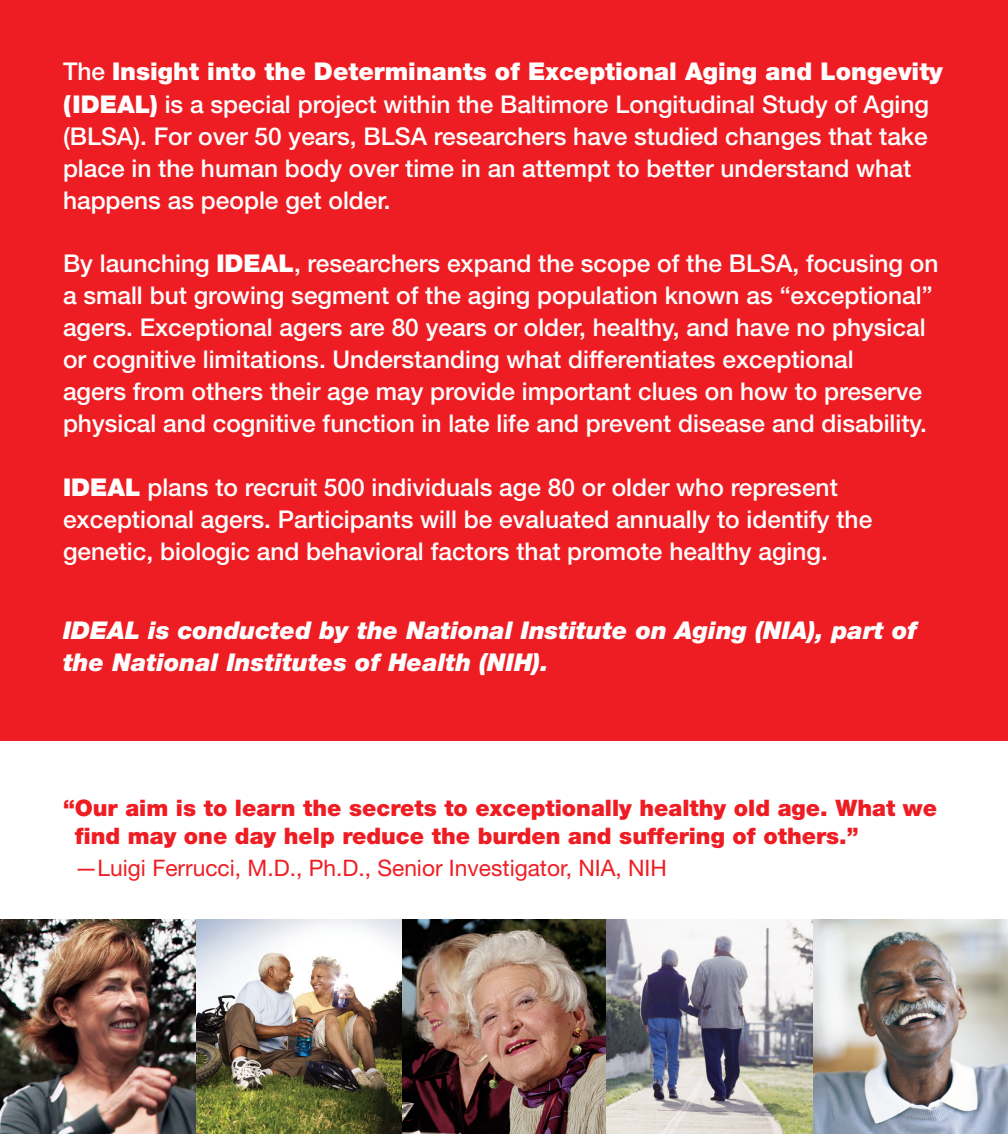
<style>
.page{position:relative;width:1008px;height:1134px;background:#fff}
.page>*{position:absolute;margin:0;border:0;box-sizing:border-box;transform-origin:0 0}
.t1{font:500 24.5px/32px "Helvetica Neue LT Std";color:#fff}
.t2{font:italic 900 24.5px/32px "Helvetica Neue LT Std";color:#fff}
.t3{font:900 22.75px/27.3px "Helvetica Neue LT Std";color:#ee1d23}
.t4{font:22.75px "Helvetica Neue LT Std";color:#ee1d23}
.s1{font-weight:900}
</style>
<div class="page">
<div style="left:0;top:0;width:1008px;height:740px;background:#ee1d23"></div>
<img style="left:0;top:920px;width:1008px;height:214px">
<p class="t1" style="left:63px;top:56px;width:881px">The <span class="s1">Insight into the Determinants of Exceptional Aging and Longevity (IDEAL)</span> is a special project within the Baltimore Longitudinal Study of Aging (BLSA). For over 50 years, BLSA researchers have studied changes that take place in the human body over time in an attempt to better understand what happens as people get older.</p>
<p class="t1" style="left:63px;top:247px;width:877px">By launching <span class="s1">IDEAL</span>, researchers expand the scope of the BLSA, focusing on a small but growing segment of the aging population known as “exceptional” agers. Exceptional agers are 80 years or older, healthy, and have no physical or cognitive limitations. Understanding what differentiates exceptional<br>agers from others their age may provide important clues on how to preserve physical and cognitive function in late life and prevent disease and disability.</p>
<p class="t1" style="left:63px;top:471px;width:811px"><span class="s1">IDEAL</span> plans to recruit 500 individuals age 80 or older who represent exceptional agers. Participants will be evaluated annually to identify the genetic, biologic and behavioral factors that promote healthy aging.</p>
<p class="t2" style="left:63px;top:614px;width:856px">IDEAL is conducted by the National Institute on Aging (NIA), part of the National Institutes of Health (NIH).</p>
<p class="t3" style="left:75px;top:794px;width:864px;text-indent:-12px">“Our aim is to learn the secrets to exceptionally healthy old age. What we find may one day help reduce the burden and suffering of others.”</p>
<p class="t4" style="left:75px;top:854px;width:594px">—Luigi Ferrucci, M.D., Ph.D., Senior Investigator, NIA, NIH</p>
</div>
